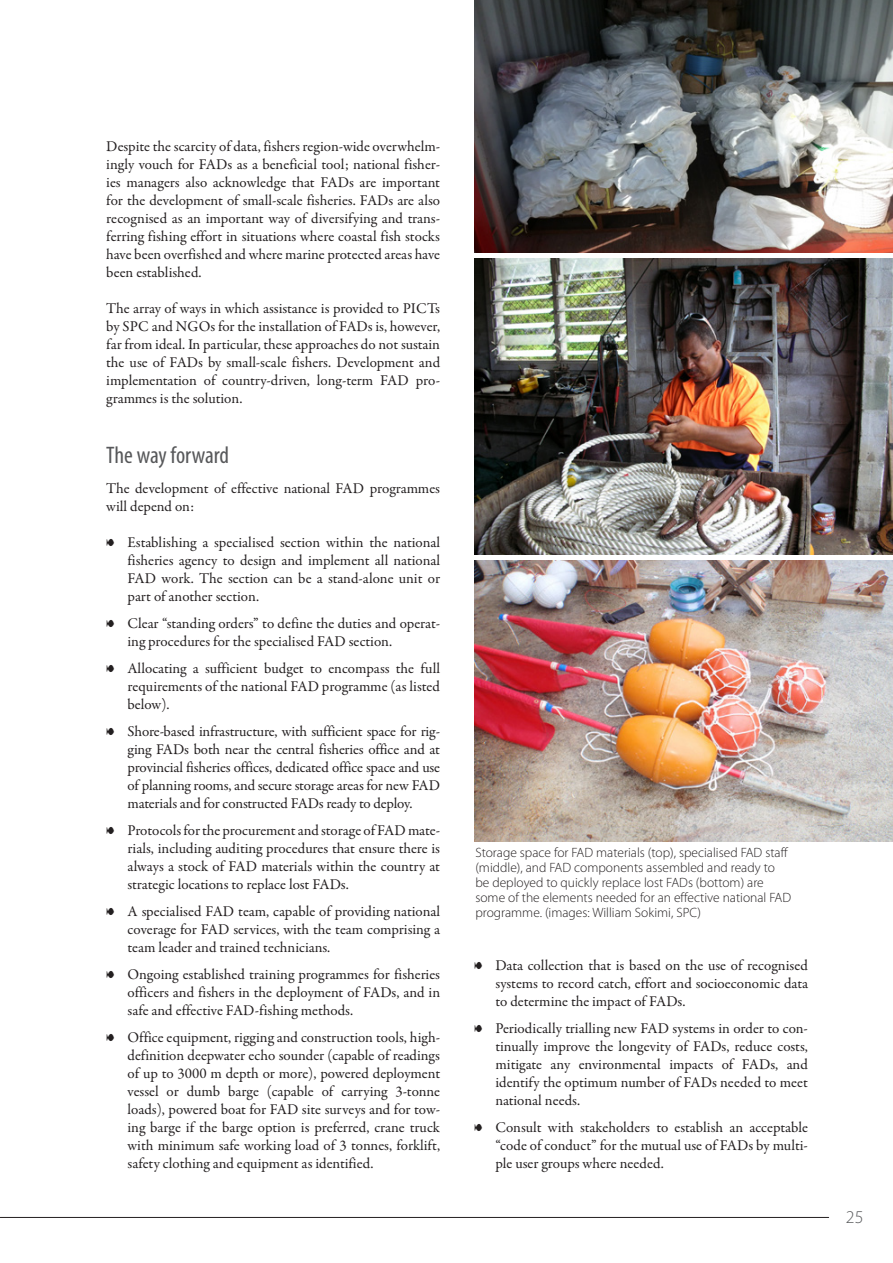
<style>
.page{position:relative;width:893px;height:1263px;background:#fff}
.page>*{position:absolute;margin:0;border:0;box-sizing:border-box;transform-origin:0 0}
.heading_1{font:condensed 24px "Myriad Pro";letter-spacing:-.005em;color:#57585a}
.t1{font:300 18px "Myriad Pro";color:#57585a}
.t2{font:15px/18px "Garamond Premr Pro";letter-spacing:-.005em;color:#231f20;text-align:justify}
.caption_Figure{font:300 13.5px/15px "Myriad Pro";color:#231f20}
.s1{font-family:"Poissonnerie"}
</style>
<div class="page">
<hr style="left:0;top:1217px;width:829px;height:1px;background:#231f20">
<img style="left:474px;top:0;width:419px;height:252px">
<img style="left:474px;top:560px;width:419px;height:282px">
<img style="left:474px;top:259px;width:419px;height:295px">
<p class="t2" style="left:106px;top:138px;width:335px">Despite the scarcity of data, fishers region-wide overwhelm&shy;ingly vouch for FADs as a beneficial tool; national fisher&shy;ies managers also acknowledge that FADs are important for the development of small-scale fisheries. FADs are also recognised as an important way of diversifying and trans&shy;ferring fishing effort in situations where coastal fish stocks have been overfished and where marine protected areas have been established.</p>
<p class="t2" style="left:106px;top:300px;width:335px">The array of ways in which assistance is provided to PICTs by SPC and NGOs for the installation of FADs is, however, far from ideal. In particular, these approaches do not sustain the use of FADs by small-scale fishers. Development and implementation of country-driven, long-term FAD pro&shy;grammes is the solution.</p>
<p class="heading_1" style="left:106px;top:441px;width:124px">The way forward</p>
<p class="t2" style="left:106px;top:480px;width:335px">The development of effective national FAD programmes will depend on:</p>
<p class="t2" style="left:128px;top:534px;width:314px;text-indent:-21px"><span class="s1">8</span> Establishing a specialised section within the national fisheries agency to design and implement all national FAD work. The section can be a stand-alone unit or part of another section.</p>
<p class="t2" style="left:128px;top:615px;width:314px;text-indent:-21px"><span class="s1">8</span> Clear “standing orders” to define the duties and operat&shy;ing procedures for the specialised FAD section.</p>
<p class="t2" style="left:128px;top:660px;width:314px;text-indent:-21px"><span class="s1">8</span> Allocating a sufficient budget to encompass the full requirements of the national FAD programme (as listed below).</p>
<p class="t2" style="left:128px;top:723px;width:314px;text-indent:-21px"><span class="s1">8</span> Shore-based infrastructure, with sufficient space for rig&shy;ging FADs both near the central fisheries office and at provincial fisheries offices, dedicated office space and use of planning rooms, and secure storage areas for new FAD materials and for constructed FADs ready to deploy.</p>
<p class="t2" style="left:128px;top:822px;width:314px;text-indent:-21px"><span class="s1">8</span> Protocols for the procurement and storage of FAD mate&shy;rials, including auditing procedures that ensure there is always a stock of FAD materials within the country at strategic locations to replace lost FADs.</p>
<p class="t2" style="left:128px;top:903px;width:314px;text-indent:-21px"><span class="s1">8</span> A specialised FAD team, capable of providing national coverage for FAD services, with the team comprising a team leader and trained technicians.</p>
<p class="t2" style="left:128px;top:966px;width:314px;text-indent:-21px"><span class="s1">8</span> Ongoing established training programmes for fisheries officers and fishers in the deployment of FADs, and in safe and effective FAD-fishing methods.</p>
<p class="t2" style="left:128px;top:1029px;width:314px;text-indent:-21px"><span class="s1">8</span> Office equipment, rigging and construction tools, high&shy;definition deepwater echo sounder (capable of readings of up to 3000 m depth or more), powered deployment vessel or dumb barge (capable of carrying 3-tonne loads), powered boat for FAD site surveys and for tow&shy;ing barge if the barge option is preferred, crane truck with minimum safe working load of 3 tonnes, forklift, safety clothing and equipment as identified.</p>
<p class="caption_Figure" style="left:475px;top:845px;width:317px">Storage space for FAD materials (top), specialised FAD staff (middle), and FAD components assembled and ready to be deployed to quickly replace lost FADs (bottom) are some of the elements needed for an effective national FAD programme. (images: William Sokimi, SPC)</p>
<p class="t2" style="left:495px;top:956px;width:314px;text-indent:-21px"><span class="s1">8</span> Data collection that is based on the use of recognised systems to record catch, effort and socioeconomic data to determine the impact of FADs.</p>
<p class="t2" style="left:495px;top:1019px;width:314px;text-indent:-21px"><span class="s1">8</span> Periodically trialling new FAD systems in order to con&shy;tinually improve the longevity of FADs, reduce costs, mitigate any environmental impacts of FADs, and identify the optimum number of FADs needed to meet national needs.</p>
<p class="t2" style="left:495px;top:1118px;width:314px;text-indent:-21px"><span class="s1">8</span> Consult with stakeholders to establish an acceptable “code of conduct” for the mutual use of FADs by multi&shy;ple user groups where needed.</p>
<p class="t1" style="left:846px;top:1206px;width:19px">25</p>
</div>
